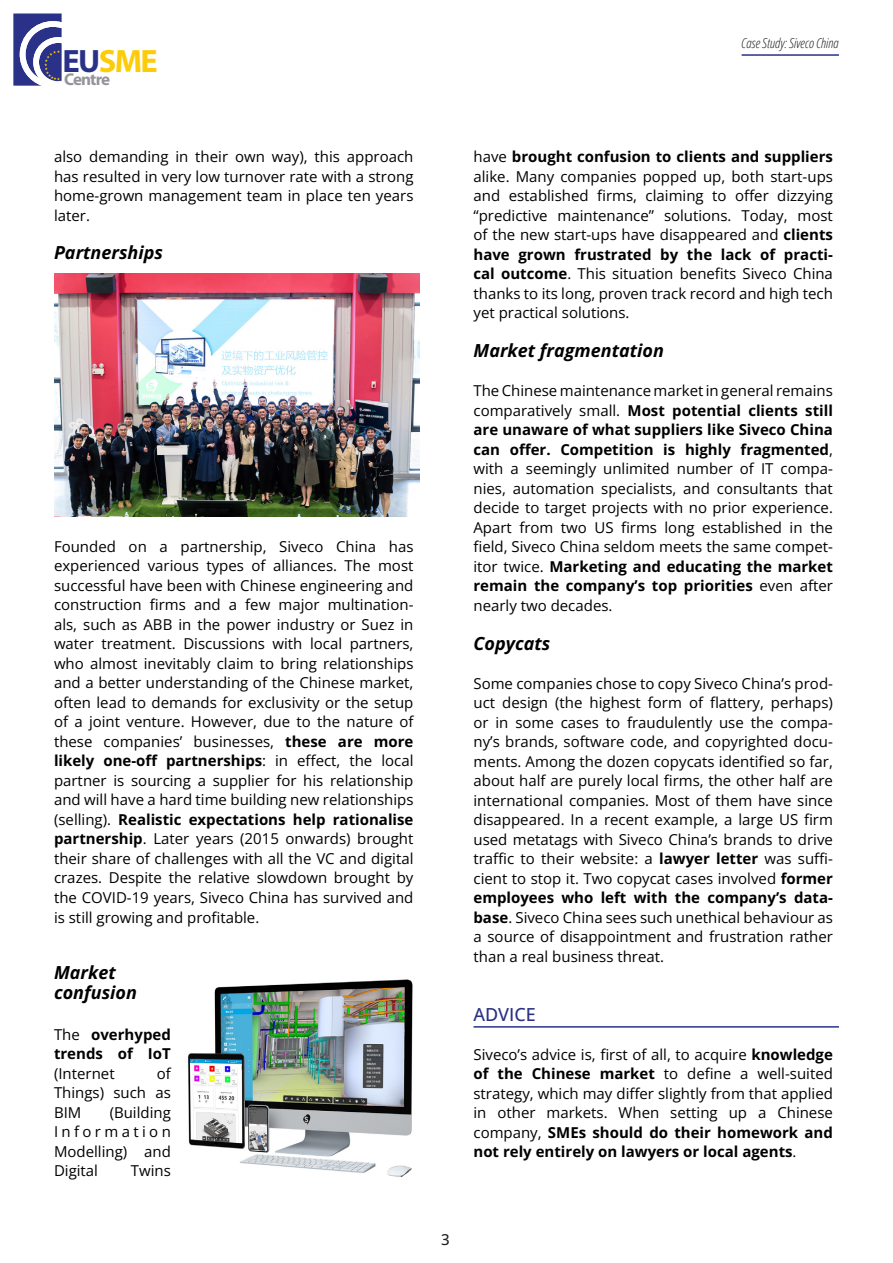
<style>
.page{position:relative;width:893px;height:1263px;background:#fff}
.page>*{position:absolute;margin:0;border:0;box-sizing:border-box;transform-origin:0 0}
.t1{font:700 32.4px "Myriad Pro";letter-spacing:-.05em;color:#fdcc09}
.Heading_3{font:italic 700 18px/19.5px "Open Sans";color:#000}
.Heading_2{font:500 18px "Open Sans";color:#2a3187}
.t2{font:700 17.1px "Myriad Pro";letter-spacing:-.055em;color:#939598}
.Body_text{font:15px/19.5px "Open Sans";color:#000;text-align:justify}
.Body_text-2{font:700 15px/19.5px "Open Sans";color:#000;text-align:justify}
.t3{font:500 15px "Open Sans";color:#231f20}
.t4{font:italic 300 13.5px "Open Sans Condensed";color:#231f20}
.s1{color:#293188}
.s2{font-weight:700}
.s3{font-weight:400}
</style>
<div class="page">
<svg style="left:13px;top:14px;width:49px;height:72px"></svg>
<hr style="left:742px;top:54px;width:97px;height:2px;background:#2a3187">
<hr style="left:473px;top:1026px;width:366px;height:2px;background:#2a3187">
<img style="left:54px;top:273px;width:365px;height:244px">
<img style="left:188px;top:979px;width:225px;height:198px">
<h1 class="t1" style="left:63px;top:40px;width:97px"><span class="s1">EU</span>SME</h1>
<p class="t2" style="left:64px;top:68px;width:48px">Centre</p>
<p class="Body_text" style="left:54px;top:146px;width:361px">also demanding in their own way), this approach has resulted in very low turnover rate with a strong home-grown management team in place ten years later.</p>
<p class="Heading_3" style="left:54px;top:243px;width:111px">Partnerships</p>
<p class="Body_text" style="left:54px;top:536px;width:361px">Founded on a partnership, Siveco China has experienced various types of alliances. The most successful have been with Chinese engineering and construction firms and a few major multination&shy;als, such as ABB in the power industry or Suez in water treatment. Discussions with local partners, who almost inevitably claim to bring relationships and a better understanding of the Chinese market, often lead to demands for exclusivity or the setup of a joint venture. However, due to the nature of these companies’ businesses, <span class="s2">these are more likely one-off partnerships</span>: in effect, the local partner is sourcing a supplier for his relationship and will have a hard time building new relationships (selling). <span class="s2">Realistic expectations help rationalise partnership</span>. Later years (2015 onwards) brought their share of challenges with all the VC and digital crazes. Despite the relative slowdown brought by the COVID-19 years, Siveco China has survived and is still growing and profitable.</p>
<p class="Heading_3" style="left:54px;top:962px;width:84px">Market confusion</p>
<p class="Body_text-2" style="left:54px;top:1024px;width:118px"><span class="s3">The</span> overhyped trends of IoT <span class="s3">(Internet</span></p>
<p class="Body_text" style="left:54px;top:1063px;width:118px;text-indent:103px">of Things) such as BIM</p>
<p class="Body_text" style="left:54px;top:1102px;width:118px;text-indent:56px">(Building Information Modelling) and Digital</p>
<p class="Body_text" style="left:131px;top:1160px;width:42px">Twins</p>
<p class="t4" style="left:742px;top:33px;width:99px">Case Study: Siveco China</p>
<p class="Body_text" style="left:473px;top:146px;width:361px">have <span class="s2">brought confusion to clients and suppliers </span>alike. Many companies popped up, both start-ups and established firms, claiming to offer dizzying “predictive maintenance” solutions. Today, most of the new start-ups have disappeared and <span class="s2">clients have grown frustrated by the lack of practi&shy;cal outcome</span>. This situation benefits Siveco China thanks to its long, proven track record and high tech yet practical solutions.</p>
<p class="Heading_3" style="left:473px;top:340px;width:192px">Market fragmentation</p>
<p class="Body_text" style="left:473px;top:380px;width:361px">The Chinese maintenance market in general remains comparatively small. <span class="s2">Most potential clients still are unaware of what suppliers like Siveco China can offer. Competition is highly fragmented</span>, with a seemingly unlimited number of IT compa&shy;nies, automation specialists, and consultants that decide to target projects with no prior experience.<br>Apart from two US firms long established in the field, Siveco China seldom meets the same compet&shy;itor twice. <span class="s2">Marketing and educating the market remain the company’s top priorities</span> even after nearly two decades.</p>
<p class="Heading_3" style="left:473px;top:633px;width:78px">Copycats</p>
<p class="Body_text" style="left:473px;top:673px;width:361px">Some companies chose to copy Siveco China’s prod&shy;uct design (the highest form of flattery, perhaps) or in some cases to fraudulently use the compa&shy;ny’s brands, software code, and copyrighted docu&shy;ments. Among the dozen copycats identified so far, about half are purely local firms, the other half are international companies. Most of them have since disappeared. In a recent example, a large US firm used metatags with Siveco China’s brands to drive traffic to their website: a <span class="s2">lawyer letter</span> was suffi&shy;cient to stop it. Two copycat cases involved <span class="s2">former employees who left with the company’s data&shy;base</span>. Siveco China sees such unethical behaviour as a source of disappointment and frustration rather than a real business threat.</p>
<p class="Heading_2" style="left:473px;top:1002px;width:64px">ADVICE</p>
<p class="Body_text" style="left:473px;top:1044px;width:361px">Siveco’s advice is, first of all, to acquire <span class="s2">knowledge of the Chinese market</span> to define a well-suited strategy, which may differ slightly from that applied in other markets. When setting up a Chinese company, <span class="s2">SMEs should do their homework and not rely entirely on lawyers or local agents</span>.</p>
<p class="t3" style="left:441px;top:1229px;width:10px">3</p>
</div>
